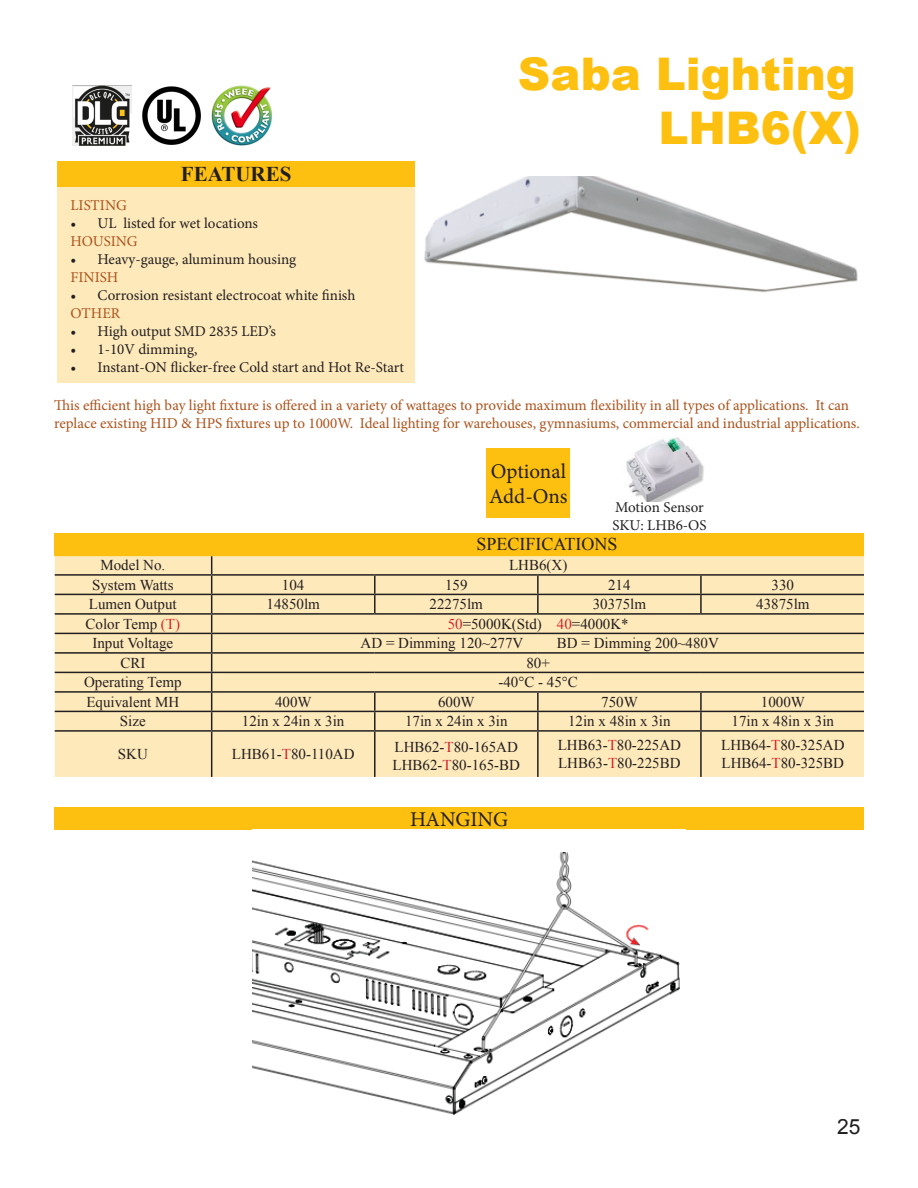
<style>
.page{position:relative;width:918px;height:1188px;background:#fff}
.page>*{position:absolute;margin:0;border:0;box-sizing:border-box;transform-origin:0 0}
.t1{font:900 45px/54px "Arial";color:#fdc011;text-align:right}
.t2{font:21px/25.2px "Minion Pro";color:#231f20}
.t3{font:700 21px "Times New Roman";color:#231f20}
.t4{font:21px "Arial";color:#231f20}
.t5{font:18px "Times New Roman";color:#231f20}
.t6{font:15px/18px "Times New Roman";color:#231f20}
.t7{font:15px/18px "Minion Pro";color:#ab531c}
.t8{font:15px/18px "Minion Pro";color:#231f20}
.s1{color:#d1232a}
</style>
<div class="page">
<div style="left:54px;top:807px;width:810px;height:22px;background:#fdc011"></div>
<div style="left:55px;top:533px;width:809px;height:22px;background:#fdc011"></div>
<div style="left:55px;top:556px;width:809px;height:221px;background:#fee9ba"></div>
<hr style="left:55px;top:574px;width:157px;height:2px;background:#231f20">
<hr style="left:212px;top:574px;width:163px;height:2px;background:#231f20">
<hr style="left:375px;top:574px;width:163px;height:2px;background:#231f20">
<hr style="left:538px;top:574px;width:163px;height:2px;background:#231f20">
<hr style="left:701px;top:574px;width:163px;height:2px;background:#231f20">
<hr style="left:55px;top:594px;width:157px;height:1px;background:#231f20">
<hr style="left:212px;top:594px;width:163px;height:1px;background:#231f20">
<hr style="left:375px;top:594px;width:163px;height:1px;background:#231f20">
<svg style="left:374px;top:576px;width:2px;height:37px"></svg>
<hr style="left:538px;top:594px;width:163px;height:1px;background:#231f20">
<svg style="left:537px;top:576px;width:2px;height:37px"></svg>
<hr style="left:701px;top:594px;width:163px;height:1px;background:#231f20">
<svg style="left:700px;top:576px;width:2px;height:37px"></svg>
<hr style="left:55px;top:613px;width:157px;height:2px;background:#231f20">
<hr style="left:212px;top:613px;width:163px;height:2px;background:#231f20">
<hr style="left:375px;top:613px;width:163px;height:2px;background:#231f20">
<hr style="left:538px;top:613px;width:163px;height:2px;background:#231f20">
<hr style="left:701px;top:613px;width:163px;height:2px;background:#231f20">
<hr style="left:55px;top:633px;width:157px;height:1px;background:#231f20">
<hr style="left:212px;top:633px;width:163px;height:1px;background:#231f20">
<hr style="left:375px;top:633px;width:163px;height:1px;background:#231f20">
<hr style="left:538px;top:633px;width:163px;height:1px;background:#231f20">
<hr style="left:701px;top:633px;width:163px;height:1px;background:#231f20">
<hr style="left:55px;top:652px;width:157px;height:2px;background:#231f20">
<hr style="left:212px;top:652px;width:163px;height:2px;background:#231f20">
<hr style="left:375px;top:652px;width:163px;height:2px;background:#231f20">
<hr style="left:538px;top:652px;width:163px;height:2px;background:#231f20">
<hr style="left:701px;top:652px;width:163px;height:2px;background:#231f20">
<hr style="left:55px;top:672px;width:157px;height:1px;background:#231f20">
<hr style="left:212px;top:672px;width:163px;height:1px;background:#231f20">
<hr style="left:375px;top:672px;width:163px;height:1px;background:#231f20">
<hr style="left:538px;top:672px;width:163px;height:1px;background:#231f20">
<hr style="left:701px;top:672px;width:163px;height:1px;background:#231f20">
<hr style="left:55px;top:691px;width:157px;height:2px;background:#231f20">
<hr style="left:212px;top:691px;width:163px;height:2px;background:#231f20">
<hr style="left:375px;top:691px;width:163px;height:2px;background:#231f20">
<hr style="left:538px;top:691px;width:163px;height:2px;background:#231f20">
<hr style="left:701px;top:691px;width:163px;height:2px;background:#231f20">
<hr style="left:55px;top:711px;width:157px;height:1px;background:#231f20">
<hr style="left:212px;top:711px;width:163px;height:1px;background:#231f20">
<svg style="left:211px;top:556px;width:1px;height:174px"></svg>
<hr style="left:375px;top:711px;width:163px;height:1px;background:#231f20">
<svg style="left:374px;top:693px;width:2px;height:37px"></svg>
<hr style="left:538px;top:711px;width:163px;height:1px;background:#231f20">
<svg style="left:537px;top:693px;width:2px;height:37px"></svg>
<hr style="left:701px;top:711px;width:163px;height:1px;background:#231f20">
<svg style="left:700px;top:693px;width:2px;height:37px"></svg>
<hr style="left:55px;top:730px;width:157px;height:2px;background:#231f20">
<hr style="left:212px;top:730px;width:163px;height:2px;background:#231f20">
<hr style="left:211px;top:732px;width:1px;height:45px;background:#231f20">
<hr style="left:375px;top:730px;width:163px;height:2px;background:#231f20">
<hr style="left:374px;top:732px;width:2px;height:45px;background:#231f20">
<hr style="left:538px;top:730px;width:163px;height:2px;background:#231f20">
<hr style="left:537px;top:732px;width:2px;height:45px;background:#231f20">
<hr style="left:701px;top:730px;width:163px;height:2px;background:#231f20">
<hr style="left:700px;top:732px;width:2px;height:45px;background:#231f20">
<hr style="left:55px;top:555px;width:157px;height:1px;background:#fdc011">
<hr style="left:212px;top:555px;width:163px;height:1px;background:#fdc011">
<hr style="left:375px;top:555px;width:163px;height:1px;background:#fdc011">
<hr style="left:538px;top:555px;width:163px;height:1px;background:#fdc011">
<hr style="left:701px;top:555px;width:163px;height:1px;background:#fdc011">
<div style="left:57px;top:161px;width:358px;height:26px;background:#fdc011"></div>
<div style="left:57px;top:187px;width:358px;height:196px;background:#fee9ba"></div>
<img style="left:142px;top:86px;width:59px;height:59px">
<img style="left:211px;top:85px;width:61px;height:61px">
<img style="left:424px;top:177px;width:434px;height:116px">
<img style="left:252px;top:852px;width:428px;height:263px">
<div style="left:487px;top:448px;width:83px;height:70px;background:#fdc011"></div>
<img style="left:626px;top:437px;width:78px;height:64px">
<img style="left:72px;top:85px;width:60px;height:61px">
<h2 class="t3" style="left:181px;top:160px;width:112px">FEATURES</h2>
<p class="t7" style="left:70px;top:196px;width:58px">LISTING</p>
<p class="t8" style="left:70px;top:214px;width:189px">• UL listed for wet locations</p>
<p class="t7" style="left:70px;top:232px;width:69px">HOUSING</p>
<p class="t8" style="left:70px;top:250px;width:227px">• Heavy-gauge, aluminum housing</p>
<p class="t7" style="left:70px;top:268px;width:49px">FINISH</p>
<p class="t8" style="left:70px;top:286px;width:286px">• Corrosion resistant electrocoat white finish</p>
<p class="t7" style="left:70px;top:304px;width:51px">OTHER</p>
<p class="t8" style="left:70px;top:322px;width:207px">• High output SMD 2835 LED’s</p>
<p class="t8" style="left:70px;top:340px;width:128px">• 1-10V dimming,</p>
<p class="t8" style="left:70px;top:358px;width:335px">• Instant-ON flicker-free Cold start and Hot Re-Start</p>
<h1 class="t1" style="left:518px;top:46px;width:345px">Saba Lighting<br>LHB6(X)</h1>
<p class="t7" style="left:54px;top:396px;width:807px">This efficient high bay light fixture is offered in a variety of wattages to provide maximum flexibility in all types of applications. It can replace existing HID &amp; HPS fixtures up to 1000W. Ideal lighting for warehouses, gymnasiums, commercial and industrial applications.</p>
<h2 class="t2" style="left:489px;top:459px;width:80px">Optional<br>Add-Ons</h2>
<p class="t8" style="left:612px;top:499px;width:96px">Motion Sensor<br>SKU: LHB6-OS</p>
<p class="t5" style="left:477px;top:532px;width:143px">SPECIFICATIONS</p>
<p class="t6" style="left:100px;top:556px;width:66px">Model No.</p>
<p class="t6" style="left:509px;top:556px;width:60px">LHB6(X)</p>
<p class="t6" style="left:92px;top:576px;width:83px">System Watts</p>
<p class="t6" style="left:282px;top:576px;width:24px">104</p>
<p class="t6" style="left:445px;top:576px;width:24px">159</p>
<p class="t6" style="left:608px;top:576px;width:24px">214</p>
<p class="t6" style="left:772px;top:576px;width:24px">330</p>
<p class="t6" style="left:89px;top:595px;width:89px">Lumen Output</p>
<p class="t6" style="left:267px;top:595px;width:55px">14850lm</p>
<p class="t6" style="left:430px;top:595px;width:55px">22275lm</p>
<p class="t6" style="left:593px;top:595px;width:55px">30375lm</p>
<p class="t6" style="left:756px;top:595px;width:55px">43875lm</p>
<p class="t6" style="left:86px;top:615px;width:96px">Color Temp <span class="s1">(T)</span></p>
<p class="t6" style="left:448px;top:615px;width:183px"><span class="s1">50</span>=5000K(Std) <span class="s1">40</span>=4000K*</p>
<p class="t6" style="left:92px;top:634px;width:82px">Input Voltage</p>
<p class="t6" style="left:361px;top:634px;width:164px">AD = Dimming 120~277V</p>
<p class="t6" style="left:557px;top:634px;width:163px">BD = Dimming 200~480V</p>
<p class="t6" style="left:120px;top:654px;width:27px">CRI</p>
<p class="t6" style="left:526px;top:654px;width:25px">80+</p>
<p class="t6" style="left:84px;top:673px;width:99px">Operating Temp</p>
<p class="t6" style="left:498px;top:673px;width:81px">-40°C - 45°C</p>
<p class="t6" style="left:86px;top:693px;width:94px">Equivalent MH</p>
<p class="t6" style="left:275px;top:693px;width:38px">400W</p>
<p class="t6" style="left:438px;top:693px;width:38px">600W</p>
<p class="t6" style="left:601px;top:693px;width:38px">750W</p>
<p class="t6" style="left:761px;top:693px;width:46px">1000W</p>
<p class="t6" style="left:120px;top:712px;width:27px">Size</p>
<p class="t6" style="left:242px;top:712px;width:104px">12in x 24in x 3in</p>
<p class="t6" style="left:405px;top:712px;width:104px">17in x 24in x 3in</p>
<p class="t6" style="left:568px;top:712px;width:104px">12in x 48in x 3in</p>
<p class="t6" style="left:732px;top:712px;width:104px">17in x 48in x 3in</p>
<p class="t6" style="left:118px;top:745px;width:31px">SKU</p>
<p class="t6" style="left:232px;top:745px;width:124px">LHB61-<span class="s1">T</span>80-110AD</p>
<p class="t6" style="left:393px;top:737px;width:129px">LHB62-<span class="s1">T</span>80-165AD<br>LHB62-<span class="s1">T</span>80-165-BD</p>
<p class="t6" style="left:558px;top:736px;width:125px">LHB63-<span class="s1">T</span>80-225AD<br>LHB63-<span class="s1">T</span>80-225BD</p>
<p class="t6" style="left:721px;top:736px;width:125px">LHB64-<span class="s1">T</span>80-325AD<br>LHB64-<span class="s1">T</span>80-325BD</p>
<h2 class="t2" style="left:410px;top:806px;width:99px">HANGING</h2>
<h2 class="t4" style="left:837px;top:1113px;width:25px">25</h2>
</div>
